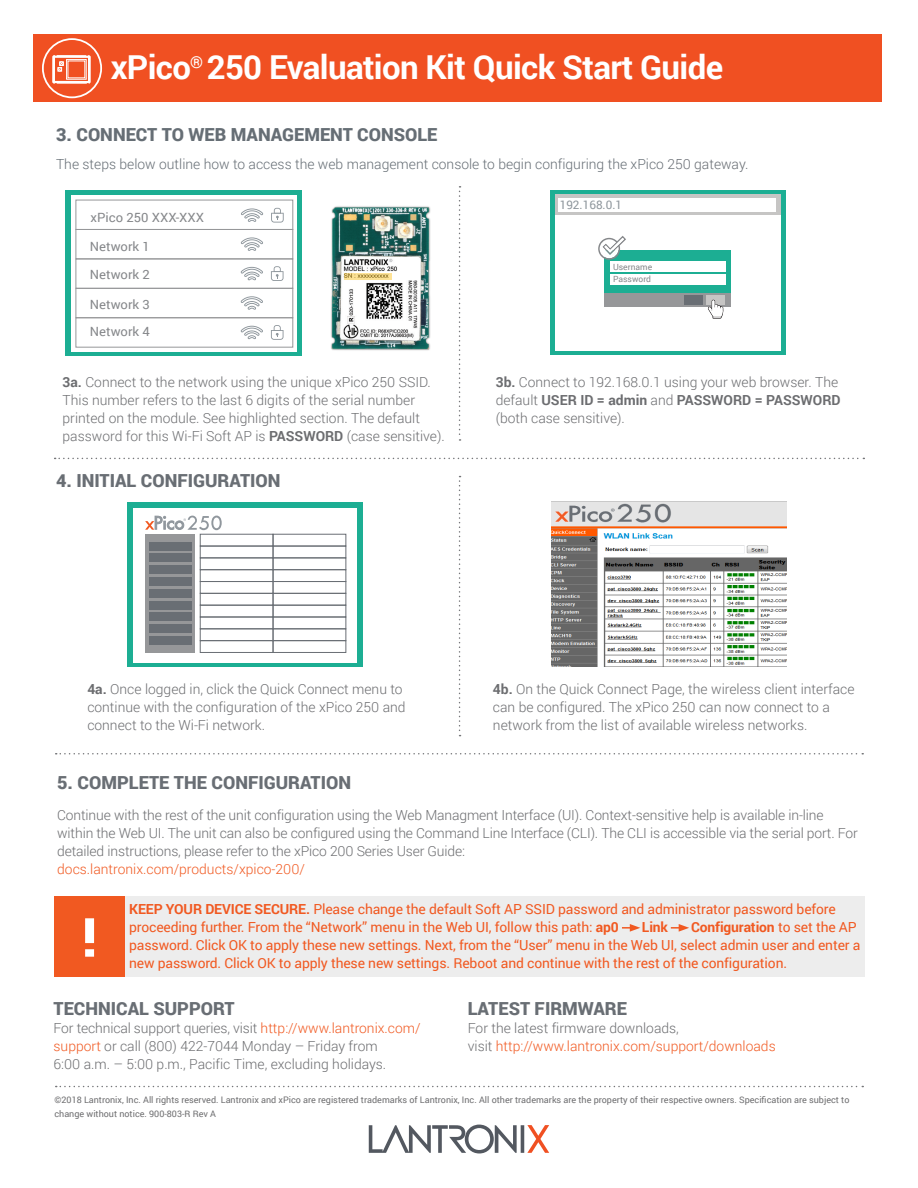
<style>
.page{position:relative;width:918px;height:1188px;background:#fff}
.page>*{position:absolute;margin:0;border:0;box-sizing:border-box;transform-origin:0 0}
.t1{font:900 54px "Roboto";color:#fff}
.t2{font:700 33px "Roboto";letter-spacing:-.02em;color:#fff}
.t3{font:900 18px "Roboto";color:#696e74}
.t4{font:900 18px "Roboto";color:#666e75}
.t5{font:300 13.8px/18px "Roboto";color:#6c6d70}
.t6{font:13.8px/18px "Roboto";letter-spacing:-.01em;color:#f15921}
.t7{font:300 13.8px "Roboto";color:#666e75}
.t8{font:300 13.8px "Roboto";color:#f15921}
.t9{font:700 13.8px "Roboto";color:#f15921}
.t10{font:12.75px/27.5px "Roboto";color:#85878a}
.t11{font:11.7px "Roboto";color:#8e969c}
.t12{font:9px/13.8px "Roboto";color:#6e6e70}
.t13{font:8.55px/12.5px "Roboto";color:#85878a}
.s1{color:#696e74}
.s2{font-weight:700}
.s3{color:#f15921}
.s4{color:#6c6d70}
</style>
<div class="page">
<svg style="left:369px;top:1125px;width:180px;height:28px"></svg>
<svg style="left:56px;top:1086px;width:807px;height:1px"></svg>
<svg style="left:56px;top:753px;width:807px;height:1px"></svg>
<svg style="left:459px;top:363px;width:2px;height:78px"></svg>
<svg style="left:459px;top:476px;width:2px;height:260px"></svg>
<div style="left:55px;top:896px;width:810px;height:80px;background:#ededed"></div>
<div style="left:55px;top:896px;width:70px;height:80px;background:#f15921"></div>
<div style="left:550px;top:190px;width:235px;height:165px;background:#1cae93"></div>
<div style="left:555px;top:195px;width:225px;height:156px;background:#fff"></div>
<div style="left:555px;top:195px;width:225px;height:20px;background:#c6c5c4"></div>
<div style="left:604px;top:250px;width:127px;height:57px;background:#969799"></div>
<div style="left:604px;top:250px;width:127px;height:43px;background:#1cae93"></div>
<div style="left:610px;top:261px;width:115px;height:10px;background:#fff"></div>
<div style="left:558px;top:198px;width:218px;height:14px;background:#fff"></div>
<div style="left:610px;top:274px;width:115px;height:10px;background:#fff"></div>
<div style="left:684px;top:295px;width:19px;height:9px;background:#696e74"></div>
<div style="left:706px;top:295px;width:19px;height:9px;background:#c6c5c4"></div>
<svg style="left:708px;top:300px;width:16px;height:19px"></svg>
<svg style="left:598px;top:236px;width:28px;height:24px"></svg>
<div style="left:128px;top:502px;width:235px;height:165px;background:#1cae93"></div>
<div style="left:134px;top:508px;width:223px;height:154px;background:#fff"></div>
<div style="left:145px;top:534px;width:50px;height:118px;background:#969799"></div>
<div style="left:200px;top:534px;width:73px;height:12px;border:1px solid #696e74"></div>
<div style="left:273px;top:534px;width:73px;height:12px;border:1px solid #696e74"></div>
<div style="left:200px;top:546px;width:73px;height:12px;border:1px solid #696e74"></div>
<div style="left:273px;top:546px;width:73px;height:12px;border:1px solid #696e74"></div>
<div style="left:200px;top:558px;width:73px;height:12px;border:1px solid #696e74"></div>
<div style="left:273px;top:558px;width:73px;height:12px;border:1px solid #696e74"></div>
<div style="left:200px;top:569px;width:73px;height:13px;border:1px solid #696e74"></div>
<div style="left:273px;top:569px;width:73px;height:13px;border:1px solid #696e74"></div>
<div style="left:200px;top:581px;width:73px;height:13px;border:1px solid #696e74"></div>
<div style="left:273px;top:581px;width:73px;height:13px;border:1px solid #696e74"></div>
<div style="left:200px;top:593px;width:73px;height:12px;border:1px solid #696e74"></div>
<div style="left:273px;top:593px;width:73px;height:12px;border:1px solid #696e74"></div>
<div style="left:200px;top:605px;width:73px;height:12px;border:1px solid #696e74"></div>
<div style="left:273px;top:605px;width:73px;height:12px;border:1px solid #696e74"></div>
<div style="left:200px;top:617px;width:73px;height:12px;border:1px solid #696e74"></div>
<div style="left:273px;top:617px;width:73px;height:12px;border:1px solid #696e74"></div>
<div style="left:200px;top:628px;width:73px;height:13px;border:1px solid #696e74"></div>
<div style="left:273px;top:628px;width:73px;height:13px;border:1px solid #696e74"></div>
<div style="left:200px;top:640px;width:73px;height:13px;border:1px solid #696e74"></div>
<div style="left:273px;top:640px;width:73px;height:13px;border:1px solid #696e74"></div>
<div style="left:149px;top:542px;width:42px;height:8px;background:#696e74"></div>
<div style="left:149px;top:554px;width:42px;height:8px;background:#696e74"></div>
<div style="left:149px;top:565px;width:42px;height:9px;background:#696e74"></div>
<div style="left:149px;top:577px;width:42px;height:9px;background:#696e74"></div>
<div style="left:149px;top:589px;width:42px;height:9px;background:#696e74"></div>
<div style="left:149px;top:601px;width:42px;height:8px;background:#696e74"></div>
<div style="left:149px;top:613px;width:42px;height:8px;background:#696e74"></div>
<div style="left:149px;top:625px;width:42px;height:8px;background:#696e74"></div>
<div style="left:149px;top:636px;width:42px;height:9px;background:#696e74"></div>
<svg style="left:145px;top:515px;width:77px;height:15px"></svg>
<div style="left:65px;top:190px;width:237px;height:166px;background:#1cae93"></div>
<div style="left:71px;top:195px;width:226px;height:157px;background:#fff"></div>
<div style="left:76px;top:200px;width:217px;height:30px;border:1px solid #969799"></div>
<div style="left:76px;top:229px;width:217px;height:30px;border:1px solid #969799"></div>
<div style="left:76px;top:259px;width:217px;height:30px;border:1px solid #969799"></div>
<div style="left:76px;top:288px;width:217px;height:30px;border:1px solid #969799"></div>
<div style="left:76px;top:317px;width:217px;height:31px;border:1px solid #969799"></div>
<svg style="left:241px;top:208px;width:22px;height:14px"></svg>
<svg style="left:271px;top:208px;width:13px;height:15px"></svg>
<svg style="left:241px;top:237px;width:22px;height:14px"></svg>
<svg style="left:241px;top:267px;width:22px;height:13px"></svg>
<svg style="left:271px;top:266px;width:13px;height:15px"></svg>
<svg style="left:241px;top:296px;width:22px;height:14px"></svg>
<svg style="left:241px;top:326px;width:22px;height:13px"></svg>
<svg style="left:271px;top:325px;width:13px;height:15px"></svg>
<svg style="left:55px;top:458px;width:809px;height:1px"></svg>
<img style="left:551px;top:502px;width:235px;height:165px">
<img style="left:331px;top:186px;width:131px;height:175px">
<svg style="left:344px;top:273px;width:48px;height:6px"></svg>
<svg style="left:622px;top:924px;width:18px;height:8px"></svg>
<svg style="left:671px;top:924px;width:18px;height:8px"></svg>
<div style="left:33px;top:34px;width:849px;height:68px;background:#f05022"></div>
<svg style="left:42px;top:38px;width:60px;height:61px"></svg>
<p class="t2" style="left:111px;top:44px;width:614px">xPico<sup>®</sup> 250 Evaluation Kit Quick Start Guide</p>
<p class="t2" style="left:122px;top:47px;width:410px">xPico<sup>®</sup> 240 Quick Start Guide</p>
<p class="t4" style="left:56px;top:122px;width:383px">3. CONNECT TO WEB MANAGEMENT CONSOLE</p>
<p class="t7" style="left:56px;top:154px;width:694px">The steps below outline how to access the web management console to begin configuring the xPico <span class="s1">250 gateway.</span></p>
<p class="t10" style="left:91px;top:203px;width:115px">xPico 250 XXX-XXX</p>
<p class="t10" style="left:90px;top:232px;width:61px">Network 1</p>
<p class="t10" style="left:90px;top:260px;width:61px">Network 2</p>
<p class="t10" style="left:90px;top:290px;width:61px">Network 3<br>Network 4</p>
<p class="t5" style="left:63px;top:373px;width:384px"><span class="s2">3a.</span> Connect to the network using the unique xPico 250 SSID.<br>This number refers to the last 6 digits of the serial number printed on the module. See highlighted section. The default password for this Wi-Fi Soft AP is <span class="s2">PASSWORD</span> (case sensitive).</p>
<p class="t3" style="left:56px;top:468px;width:226px">4. INITIAL CONFIGURATION</p>
<p class="t11" style="left:560px;top:197px;width:64px">192.168.0.1</p>
<p class="t13" style="left:613px;top:260px;width:41px">Username<br>Password</p>
<p class="t5" style="left:496px;top:373px;width:346px"><span class="s2">3b.</span> Connect to 192.168.0.1 using your web browser. The default <span class="s2">USER ID = admin</span> and <span class="s2">PASSWORD = PASSWORD </span>(both case sensitive).</p>
<p class="t5" style="left:87px;top:680px;width:320px"><span class="s2">4a.</span> Once logged in, click the Quick Connect menu to continue with the configuration of the xPico 250 and connect to the Wi-Fi network.</p>
<p class="t5" style="left:493px;top:680px;width:363px"><span class="s2">4b.</span> On the Quick Connect Page, the wireless client interface can be configured. The xPico 250 can now connect to a network from the list of available wireless networks.</p>
<p class="t3" style="left:57px;top:770px;width:295px">5. COMPLETE THE CONFIGURATION</p>
<p class="t5" style="left:57px;top:806px;width:802px">Continue with the rest of the unit configuration using the Web Managment Interface (UI). Context-sensitive help is available in-line within the Web UI. The unit can also be configured using the Command Line Interface (CLI). The CLI is accessible via the serial port. For detailed instructions, please refer to the xPico 200 Series User Guide:<br><span class="s3">docs.lantronix.com/products/xpico-200/</span></p>
<p class="t1" style="left:82px;top:899px;width:16px">!</p>
<p class="t6" style="left:129px;top:899px;width:708px"><span class="s2">KEEP YOUR DEVICE SECURE.</span> Please change the default Soft AP SSID password and administrator password before proceeding further. From the “Network” menu in the Web UI, follow this path: <span class="s2">ap0</span></p>
<p class="t6" style="left:129px;top:917px;width:733px;text-indent:562px"><span class="s2">Configuration</span> to set the AP password. Click OK to apply these new settings. Next, from the “User” menu in the Web UI, select admin user and enter a new password. Click OK to apply these new settings. Reboot and continue with the rest of the configuration.</p>
<p class="t9" style="left:642px;top:917px;width:28px">Link</p>
<p class="t3" style="left:54px;top:996px;width:183px">TECHNICAL SUPPORT</p>
<p class="t5" style="left:54px;top:1018px;width:369px">For technical support queries, visit <span class="s3">http://www.lantronix.com/ support</span> or call (800) 422-7044 Monday – Friday from</p>
<p class="t5" style="left:54px;top:1054px;width:334px">6:00 a.m. – 5:00 p.m., Pacific Time, excluding holidays.</p>
<p class="t12" style="left:54px;top:1093px;width:797px">©2018 Lantronix, Inc. All rights reserved. Lantronix and xPico are registered trademarks of Lantronix, Inc. All other trademarks are the property of their respective owners. Specification are subject to change without notice. 900-803-R Rev A</p>
<p class="t3" style="left:468px;top:996px;width:161px">LATEST FIRMWARE</p>
<p class="t5" style="left:468px;top:1018px;width:213px">For the latest firmware downloads,</p>
<p class="t8" style="left:468px;top:1036px;width:309px"><span class="s4">visit</span> http://www.lantronix.com/support/downloads</p>
</div>
